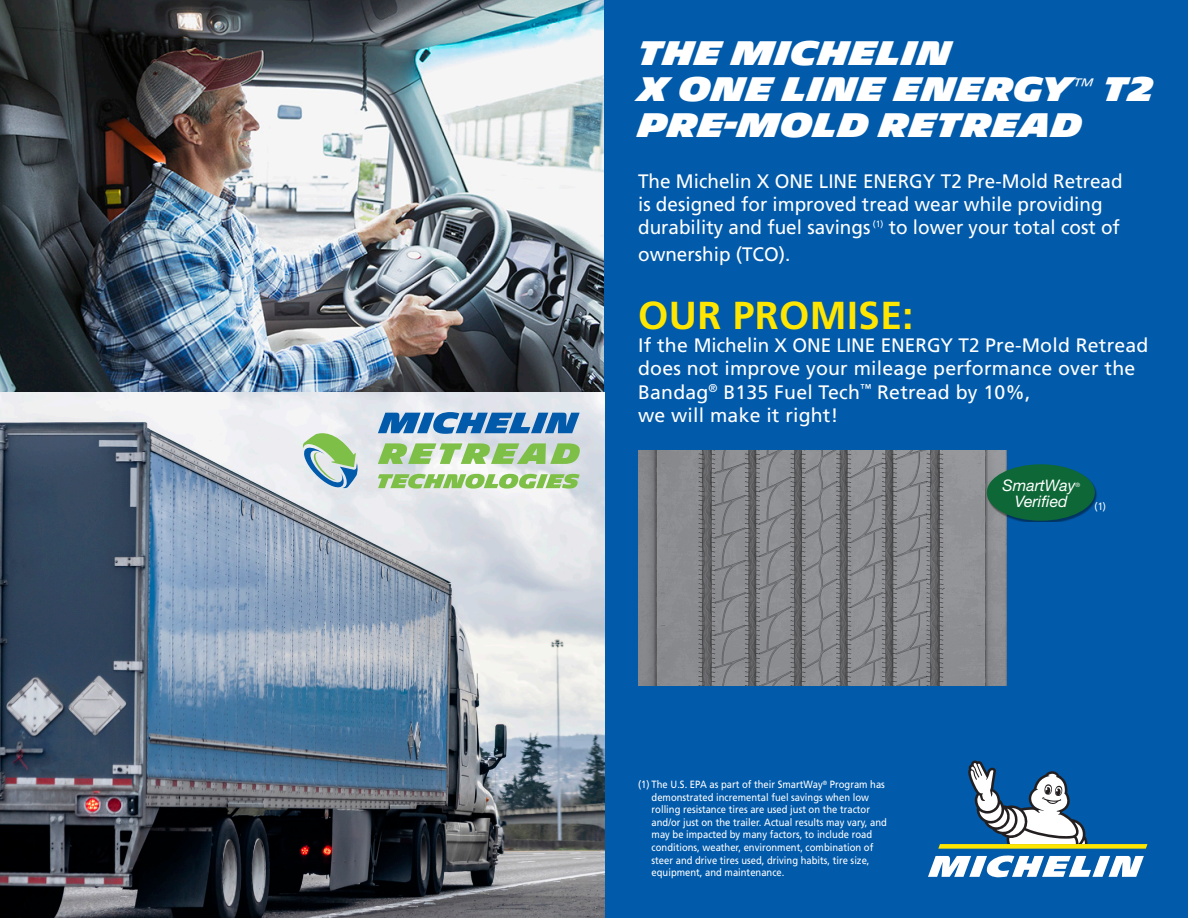
<style>
.page{position:relative;width:1188px;height:918px;background:#fff}
.page>*{position:absolute;margin:0;border:0;box-sizing:border-box;transform-origin:0 0}
.t1{font:700 39px "Frutiger LT Std";letter-spacing:.01em;color:#ffe601}
.t2{font:900 33px/36px "Michelin";letter-spacing:.01em;color:#fff;scale:.95 1}
.t3{font:19.5px/23.4px "Frutiger LT Std";color:#fff}
.t4{font:italic 15.9px "Helvetica Neue";color:#fff}
.t5{font:10.5px/12.6px "Frutiger LT Std";color:#fff;scale:.9 1}
.t6{font:italic 5.85px "Helvetica Neue";color:#fff}
</style>
<div class="page">
<img style="left:0;top:0;width:605px;height:392px">
<div style="left:605px;top:0;width:583px;height:918px;background:#015aaa"></div>
<img style="left:638px;top:450px;width:369px;height:236px">
<svg style="left:928px;top:855px;width:216px;height:23px"></svg>
<svg style="left:938px;top:761px;width:210px;height:88px"></svg>
<img style="left:0;top:392px;width:605px;height:526px">
<img style="left:986px;top:464px;width:111px;height:57px">
<div style="left:987px;top:464px;width:108px;height:57px;background:#0d6736;border-radius:50%"></div>
<svg style="left:378px;top:412px;width:202px;height:22px;background:#4c88bf"></svg>
<svg style="left:378px;top:443px;width:203px;height:21px;background:#a0cb81"></svg>
<svg style="left:378px;top:474px;width:202px;height:15px;background:#a2ce7f"></svg>
<svg style="left:302px;top:429px;width:57px;height:60px;background:#aac9b8"></svg>
<p class="t2" style="left:638px;top:36px;width:332px">THE MICHELIN</p>
<p class="t2" style="left:638px;top:72px;width:544px">X ONE LINE ENERGY<sup>™</sup> T2<br>PRE-MOLD RETREAD</p>
<p class="t3" style="left:638px;top:169px;width:486px">The Michelin X ONE LINE ENERGY T2 Pre-Mold Retread is designed for improved tread wear while providing durability and fuel savings <sup>(1)</sup> to lower your total cost of</p>
<p class="t3" style="left:638px;top:243px;width:154px">ownership (TCO).</p>
<p class="t1" style="left:638px;top:292px;width:277px">OUR PROMISE:</p>
<p class="t3" style="left:638px;top:334px;width:512px">If the Michelin X ONE LINE ENERGY T2 Pre-Mold Retread does not improve your mileage performance over the Bandag<sup>®</sup> B135 Fuel Tech<sup>™</sup> Retread by 10%,<br>we will make it right!</p>
<p class="t5" style="left:652px;top:778px;width:263px;text-indent:-14px">(1) The U.S. EPA as part of their SmartWay<sup>®</sup> Program has demonstrated incremental fuel savings when low rolling resistance tires are used just on the tractor and/or just on the trailer. Actual results may vary, and may be impacted by many factors, to include road conditions, weather, environment, combination of steer and drive tires used, driving habits, tire size, equipment, and maintenance.</p>
<p class="t4" style="left:1003px;top:476px;width:74px">SmartWay</p>
<p class="t6" style="left:1075px;top:481px;width:6px">®</p>
<p class="t4" style="left:1015px;top:492px;width:54px">Verified</p>
<p class="t5" style="left:1095px;top:500px;width:14px">(1)</p>
</div>
